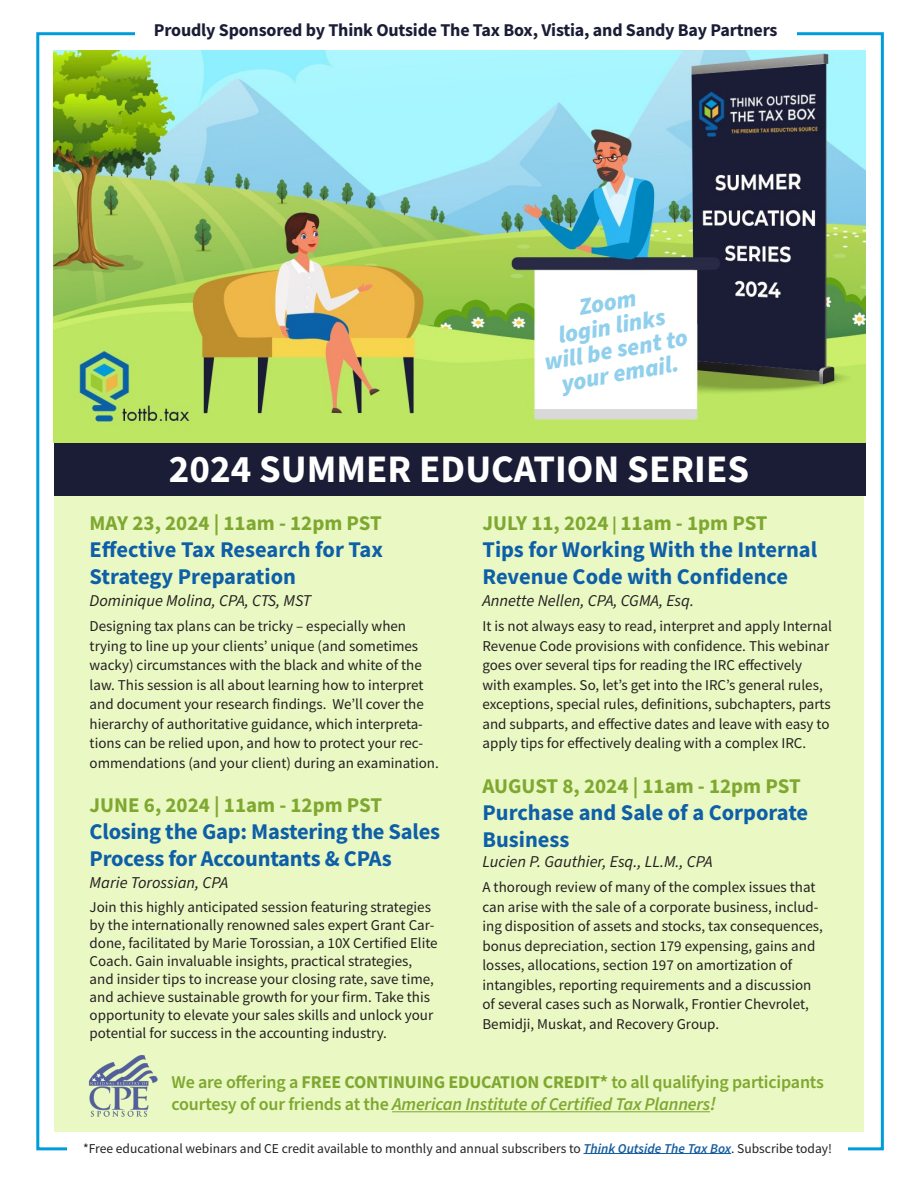
<style>
.page{position:relative;width:918px;height:1188px;background:#fff}
.page>*{position:absolute;margin:0;border:0;box-sizing:border-box;transform-origin:0 0}
.t1{font:700 39px "Source Sans Pro";color:#fff}
.t2{font:italic 900 24px/24px "Source Sans Pro";color:#90d0ec;text-align:center}
.t3{font:700 22.5px/27px "Source Sans Pro";color:#0d5fa8}
.t4{font:700 21px "Source Sans Pro";color:#7fa830}
.t5{font:600 18px/22.5px "Source Sans Pro";letter-spacing:-.01em;color:#7fa830}
.t6{font:700 18px "Source Sans Pro";letter-spacing:-.01em;color:#1b1d36}
.t7{font:italic 16.5px "Source Sans Pro";color:#231f20}
.t8{font:15px/19.5px "Source Sans Pro";color:#231f20}
.t9{font:13.5px "Source Sans Pro";color:#231f20}
.s1{font-size:18px}
.s2{font-weight:700}
.s3{font-style:italic}
.s4{font-style:italic;font-size:19.5px}
.s5{font-weight:600;font-style:italic;color:#175d9e}
</style>
<div class="page">
<div style="left:54px;top:496px;width:810px;height:636px;background:#eaf8c4"></div>
<div style="left:54px;top:51px;width:811px;height:445px;background:#1b1d36"></div>
<img style="left:54px;top:51px;width:811px;height:392px">
<hr style="left:584px;top:1153px;width:147px;height:1px;background:#175d9e">
<hr style="left:392px;top:1111px;width:318px;height:1px;background:#7fa830">
<img style="left:88px;top:1055px;width:70px;height:62px">
<p class="t6" style="left:154px;top:18px;width:625px">Proudly Sponsored by Think Outside The Tax Box, Vistia, and Sandy Bay Partners</p>
<p class="t2" style="left:577px;top:296px;width:60px;rotate:-10deg">Zoom</p>
<p class="t2" style="left:538px;top:327px;width:147px;rotate:-10deg">login links will be sent to your email.</p>
<p class="t1" style="left:169px;top:443px;width:582px">2024 SUMMER EDUCATION SERIES</p>
<p class="t4" style="left:90px;top:509px;width:294px">MAY 23, 2024 | 11am - 12pm PST</p>
<p class="t3" style="left:90px;top:536px;width:295px">Effective Tax Research for Tax<br>Strategy Preparation</p>
<p class="t7" style="left:90px;top:589px;width:223px">Dominique Molina, CPA, CTS, MST</p>
<p class="t8" style="left:90px;top:616px;width:351px">Designing tax plans can be tricky – especially when trying to line up your clients’ unique (and sometimes wacky) circumstances with the black and white of the law. This session is all about learning how to interpret and document your research findings. We’ll cover the hierarchy of authoritative guidance, which interpreta&shy;tions can be relied upon, and how to protect your rec&shy;ommendations (and your client) during an examination.</p>
<p class="t4" style="left:90px;top:791px;width:294px">JUNE 6, 2024 | 11am - 12pm PST</p>
<p class="t3" style="left:90px;top:818px;width:352px">Closing the Gap: Mastering the Sales<br>Process for Accountants &amp; CPAs</p>
<p class="t7" style="left:90px;top:871px;width:140px">Marie Torossian, CPA</p>
<p class="t8" style="left:90px;top:898px;width:350px;line-height:18px">Join this highly anticipated session featuring strategies by the internationally renowned sales expert Grant Car&shy;done, facilitated by Marie Torossian, a 10X Certified Elite Coach. Gain invaluable insights, practical strategies, and insider tips to increase your closing rate, save time, and achieve sustainable growth for your firm. Take this opportunity to elevate your sales skills and unlock your potential for success in the accounting industry.</p>
<p class="t4" style="left:482px;top:509px;width:287px">JULY 11, 2024 <span class="s1">|</span> 11am - 1pm PST</p>
<p class="t3" style="left:482px;top:536px;width:336px">Tips for Working With the Internal<br>Revenue Code with Confidence</p>
<p class="t7" style="left:482px;top:589px;width:213px">Annette Nellen, CPA, CGMA, Esq.</p>
<p class="t8" style="left:482px;top:616px;width:351px">It is not always easy to read, interpret and apply Internal Revenue Code provisions with confidence. This webinar goes over several tips for reading the IRC effectively with examples. So, let’s get into the IRC’s general rules, exceptions, special rules, definitions, subchapters, parts and subparts, and effective dates and leave with easy to apply tips for effectively dealing with a complex IRC.</p>
<p class="t4" style="left:482px;top:772px;width:320px">AUGUST 8, 2024 | 11am - 12pm PST</p>
<p class="t3" style="left:482px;top:799px;width:327px">Purchase and Sale of a Corporate<br>Business</p>
<p class="t7" style="left:482px;top:850px;width:232px">Lucien P. Gauthier, Esq., LL.M., CPA</p>
<p class="t8" style="left:482px;top:877px;width:342px">A thorough review of many of the complex issues that can arise with the sale of a corporate business, includ&shy;ing disposition of assets and stocks, tax consequences, bonus depreciation, section 179 expensing, gains and losses, allocations, section 197 on amortization of intangibles, reporting requirements and a discussion of several cases such as Norwalk, Frontier Chevrolet, Bemidji, Muskat, and Recovery Group.</p>
<p class="t5" style="left:172px;top:1071px;width:654px">We are offering a <span class="s2">FREE CONTINUING EDUCATION CREDIT*</span> to all qualifying participants courtesy of our friends at the <span class="s3">American Institute of Certified Tax Planners</span><span class="s4">!</span></p>
<p class="t9" style="left:83px;top:1139px;width:750px">*Free educational webinars and CE credit available to monthly and annual subscribers to <span class="s5">Think Outside The Tax Box</span>. Subscribe today!</p>
</div>
